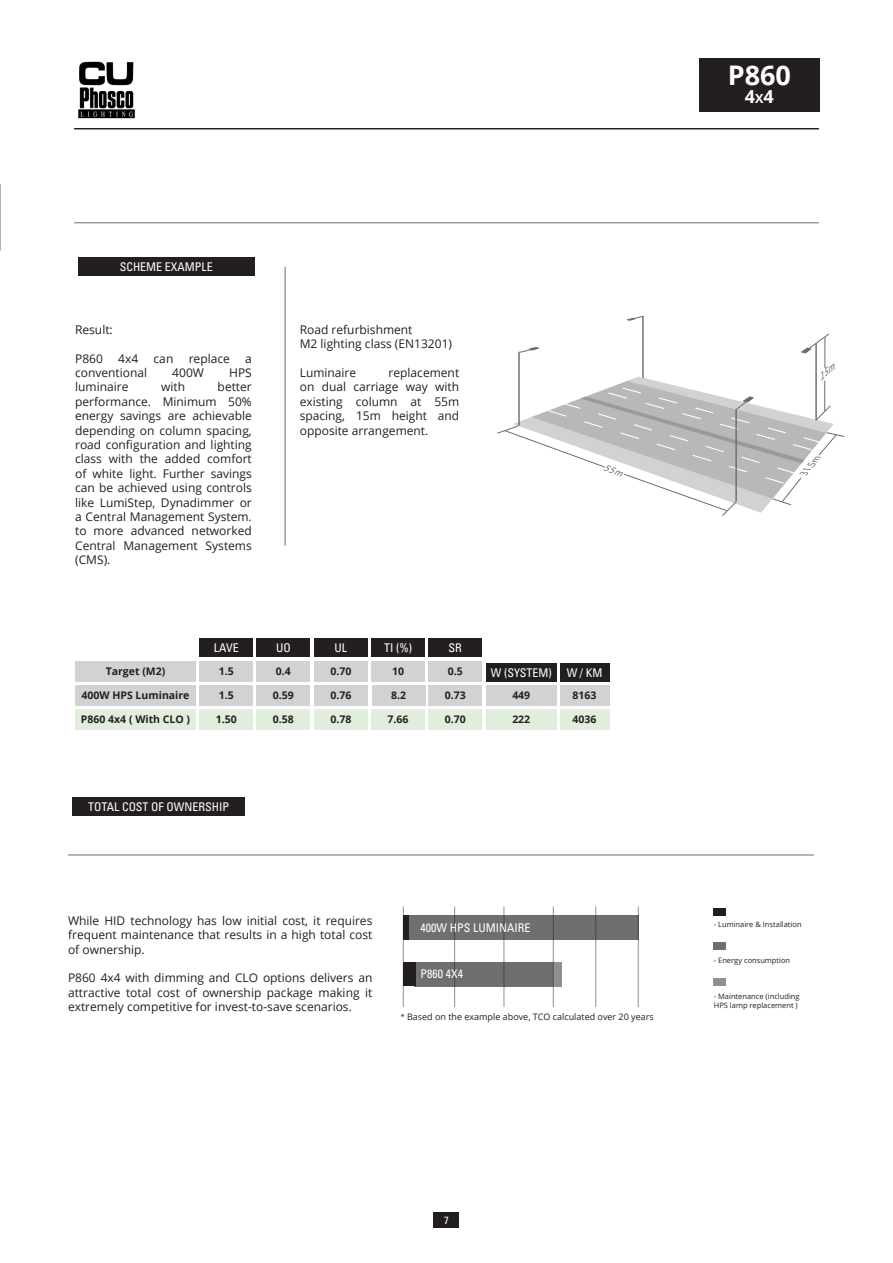
<style>
.page{position:relative;width:893px;height:1263px;background:#fff}
.page>*{position:absolute;margin:0;border:0;box-sizing:border-box;transform-origin:0 0}
.t1{font:700 27px "Open Sans";color:#fffefc}
.t2{font:700 18px "Open Sans";color:#fffefc}
.t3{font:12px/14.4px "Open Sans";color:#231f20;text-align:justify}
.t4{font:condensed 12px "Univers LT Std";color:#fff}
.t5{font:700 10.5px "Open Sans";color:#231f20}
.t6{font:condensed 10.5px "Univers LT Std";color:#fff}
.t7{font:italic 9.75px "Myriad Pro";color:#6c6d70}
.t8{font:9px "Open Sans";color:#231f20}
.t9{font:7.5px/9px "Open Sans";color:#231f20}
.s1{font-size:12.6px}
.s2{font-family:"Myriad Pro"}
</style>
<div class="page">
<div style="left:434px;top:1212px;width:25px;height:16px;background:#231f20"></div>
<div style="left:200px;top:639px;width:53px;height:18px;background:#231f20"></div>
<div style="left:314px;top:639px;width:53px;height:18px;background:#231f20"></div>
<div style="left:257px;top:639px;width:53px;height:18px;background:#231f20"></div>
<div style="left:371px;top:639px;width:54px;height:18px;background:#231f20"></div>
<div style="left:429px;top:639px;width:53px;height:18px;background:#231f20"></div>
<div style="left:486px;top:663px;width:71px;height:18px;background:#231f20"></div>
<div style="left:560px;top:663px;width:49px;height:18px;background:#231f20"></div>
<div style="left:75px;top:661px;width:121px;height:20px;background:#d1d2d4"></div>
<div style="left:75px;top:685px;width:121px;height:21px;background:#d1d2d4"></div>
<div style="left:75px;top:709px;width:121px;height:21px;background:#e1eedd"></div>
<div style="left:200px;top:661px;width:53px;height:20px;background:#d1d2d4"></div>
<div style="left:314px;top:661px;width:53px;height:20px;background:#d1d2d4"></div>
<div style="left:257px;top:661px;width:53px;height:20px;background:#d1d2d4"></div>
<div style="left:371px;top:661px;width:54px;height:20px;background:#d1d2d4"></div>
<div style="left:429px;top:661px;width:53px;height:20px;background:#d1d2d4"></div>
<div style="left:200px;top:685px;width:53px;height:21px;background:#d1d2d4"></div>
<div style="left:314px;top:685px;width:53px;height:21px;background:#d1d2d4"></div>
<div style="left:257px;top:685px;width:53px;height:21px;background:#d1d2d4"></div>
<div style="left:372px;top:685px;width:53px;height:21px;background:#d1d2d4"></div>
<div style="left:429px;top:685px;width:53px;height:21px;background:#d1d2d4"></div>
<div style="left:486px;top:685px;width:71px;height:21px;background:#d1d2d4"></div>
<div style="left:560px;top:685px;width:49px;height:21px;background:#d1d2d4"></div>
<div style="left:200px;top:709px;width:53px;height:21px;background:#e1eedd"></div>
<div style="left:314px;top:709px;width:53px;height:21px;background:#e1eedd"></div>
<div style="left:257px;top:709px;width:53px;height:21px;background:#e1eedd"></div>
<div style="left:371px;top:709px;width:54px;height:21px;background:#e1eedd"></div>
<div style="left:429px;top:709px;width:53px;height:21px;background:#e1eedd"></div>
<div style="left:486px;top:709px;width:71px;height:21px;background:#e1eedd"></div>
<div style="left:560px;top:709px;width:49px;height:21px;background:#e1eedd"></div>
<div style="left:72px;top:797px;width:173px;height:19px;background:#231f20"></div>
<hr style="left:68px;top:855px;width:746px;height:1px;background:#6c6d70">
<hr style="left:403px;top:907px;width:1px;height:100px;background:#231f20">
<hr style="left:454px;top:907px;width:1px;height:100px;background:#231f20">
<hr style="left:504px;top:907px;width:1px;height:100px;background:#231f20">
<hr style="left:553px;top:907px;width:1px;height:100px;background:#231f20">
<hr style="left:595px;top:907px;width:1px;height:100px;background:#231f20">
<hr style="left:638px;top:907px;width:1px;height:100px;background:#231f20">
<div style="left:403px;top:916px;width:5px;height:24px;background:#231f20"></div>
<div style="left:415px;top:962px;width:138px;height:24px;background:#706e6e"></div>
<div style="left:553px;top:962px;width:9px;height:24px;background:#918f8f"></div>
<div style="left:714px;top:908px;width:12px;height:8px;background:#231f20"></div>
<div style="left:714px;top:942px;width:12px;height:8px;background:#706e6e"></div>
<div style="left:714px;top:978px;width:12px;height:8px;background:#918f8f"></div>
<div style="left:403px;top:962px;width:12px;height:23px;background:#231f20"></div>
<div style="left:407px;top:916px;width:232px;height:24px;background:#706e6e"></div>
<hr style="left:0;top:184px;width:1px;height:67px;background:#6c6d70">
<div style="left:78px;top:257px;width:177px;height:19px;background:#231f20"></div>
<hr style="left:285px;top:267px;width:1px;height:279px;background:#6c6d70">
<hr style="left:642px;top:316px;width:2px;height:62px;background:#6c6d70">
<hr style="left:815px;top:343px;width:2px;height:77px;background:#6c6d70">
<hr style="left:518px;top:352px;width:2px;height:73px;background:#6c6d70">
<hr style="left:825px;top:337px;width:1px;height:31px;background:#6c6d70">
<svg style="left:518px;top:347px;width:21px;height:6px"></svg>
<svg style="left:801px;top:333px;width:28px;height:20px"></svg>
<svg style="left:627px;top:316px;width:17px;height:5px"></svg>
<hr style="left:74px;top:223px;width:745px;height:1px;background:#6c6d70">
<img style="left:78px;top:61px;width:57px;height:58px">
<div style="left:699px;top:58px;width:121px;height:54px;background:#231f20"></div>
<hr style="left:74px;top:128px;width:745px;height:1px;background:#231f20">
<svg style="left:497px;top:363px;width:348px;height:153px"></svg>
<p class="t1" style="left:728px;top:56px;width:65px">P860</p>
<p class="t2" style="left:745px;top:84px;width:30px">4<span class="s1">x</span>4</p>
<p class="t4" style="left:120px;top:259px;width:95px">SCHEME EXAMPLE</p>
<p class="t3" style="left:75px;top:322px;width:39px">Result:</p>
<p class="t3" style="left:75px;top:351px;width:29px">P860</p>
<p class="t3" style="left:118px;top:351px;width:22px">4x4</p>
<p class="t3" style="left:154px;top:351px;width:21px">can</p>
<p class="t3" style="left:189px;top:351px;width:43px">replace</p>
<p class="t3" style="left:245px;top:351px;width:8px">a</p>
<p class="t3" style="left:75px;top:365px;width:74px">conventional</p>
<p class="t3" style="left:172px;top:365px;width:33px">400W</p>
<p class="t3" style="left:229px;top:365px;width:24px">HPS</p>
<p class="t3" style="left:75px;top:379px;width:55px">luminaire</p>
<p class="t3" style="left:161px;top:379px;width:25px">with</p>
<p class="t3" style="left:75px;top:379px;width:178px;text-indent:143px">better performance. Minimum 50% energy savings are achievable depending on column spacing, road configuration and lighting class with the added comfort of white light. Further savings can be achieved using controls like LumiStep, Dynadimmer or a Central Management System. to more advanced networked Central Management Systems (CMS).</p>
<p class="t3" style="left:300px;top:322px;width:114px">Road refurbishment</p>
<p class="t3" style="left:300px;top:336px;width:154px">M2 lighting class (EN13201)</p>
<p class="t3" style="left:300px;top:365px;width:58px">Luminaire</p>
<p class="t3" style="left:300px;top:365px;width:161px;text-indent:89px">replacement on dual carriage way with existing column at 55m spacing, 15m height and opposite arrangement.</p>
<p class="t4" style="left:214px;top:640px;width:26px">LAVE</p>
<p class="t4" style="left:276px;top:640px;width:16px">UO</p>
<p class="t4" style="left:335px;top:640px;width:14px">UL</p>
<p class="t4" style="left:384px;top:640px;width:29px">TI (%)</p>
<p class="t4" style="left:449px;top:640px;width:15px">SR</p>
<p class="t5" style="left:219px;top:664px;width:16px">1.5</p>
<p class="t5" style="left:276px;top:664px;width:16px">0.4</p>
<p class="t5" style="left:330px;top:664px;width:22px">0.70</p>
<p class="t5" style="left:392px;top:664px;width:13px">10</p>
<p class="t5" style="left:448px;top:664px;width:16px">0.5</p>
<p class="t5" style="left:219px;top:688px;width:16px">1.5</p>
<p class="t5" style="left:273px;top:688px;width:22px">0.59</p>
<p class="t5" style="left:330px;top:688px;width:22px">0.76</p>
<p class="t5" style="left:391px;top:688px;width:16px">8.2</p>
<p class="t5" style="left:445px;top:688px;width:22px">0.73</p>
<p class="t5" style="left:512px;top:688px;width:19px">449</p>
<p class="t5" style="left:573px;top:688px;width:25px">8163</p>
<p class="t5" style="left:216px;top:712px;width:22px">1.50</p>
<p class="t5" style="left:273px;top:712px;width:22px">0.58</p>
<p class="t5" style="left:330px;top:712px;width:22px">0.78</p>
<p class="t5" style="left:388px;top:712px;width:22px">7.66</p>
<p class="t5" style="left:445px;top:712px;width:22px">0.70</p>
<p class="t5" style="left:512px;top:712px;width:19px">222</p>
<p class="t5" style="left:573px;top:712px;width:25px">4036</p>
<p class="t5" style="left:106px;top:664px;width:61px">Target (M2)</p>
<p class="t4" style="left:491px;top:665px;width:63px">W (SYSTEM)</p>
<p class="t4" style="left:567px;top:665px;width:37px">W / KM</p>
<p class="t5" style="left:82px;top:688px;width:109px">400W HPS Luminaire</p>
<p class="t5" style="left:81px;top:712px;width:111px">P860 4x4 ( With CLO )</p>
<p class="t4" style="left:88px;top:799px;width:142px">TOTAL COST OF OWNERSHIP</p>
<p class="t3" style="left:68px;top:913px;width:306px">While HID technology has low initial cost, it requires frequent maintenance that results in a high total cost of ownership.</p>
<p class="t3" style="left:68px;top:970px;width:306px">P860 4x4 with dimming and CLO options delivers an attractive total cost of ownership package making it extremely competitive for invest-to-save scenarios.</p>
<p class="t4" style="left:421px;top:920px;width:111px">400W HPS LUMINAIRE</p>
<p class="t4" style="left:421px;top:966px;width:44px">P860 4X4</p>
<p class="t8" style="left:401px;top:1011px;width:254px"><span class="s2">*</span> Based on the example above, TCO calculated over 20 years</p>
<p class="t7" style="left:799px;top:470px;width:27px;rotate:-51deg">31.5m</p>
<p class="t9" style="left:714px;top:920px;width:89px">- Luminaire &amp; Installation</p>
<p class="t9" style="left:714px;top:956px;width:78px">- Energy consumption</p>
<p class="t9" style="left:714px;top:992px;width:87px">- Maintenance (including<br>HPS lamp replacement )</p>
<p class="t6" style="left:444px;top:1213px;width:6px">7</p>
</div>
